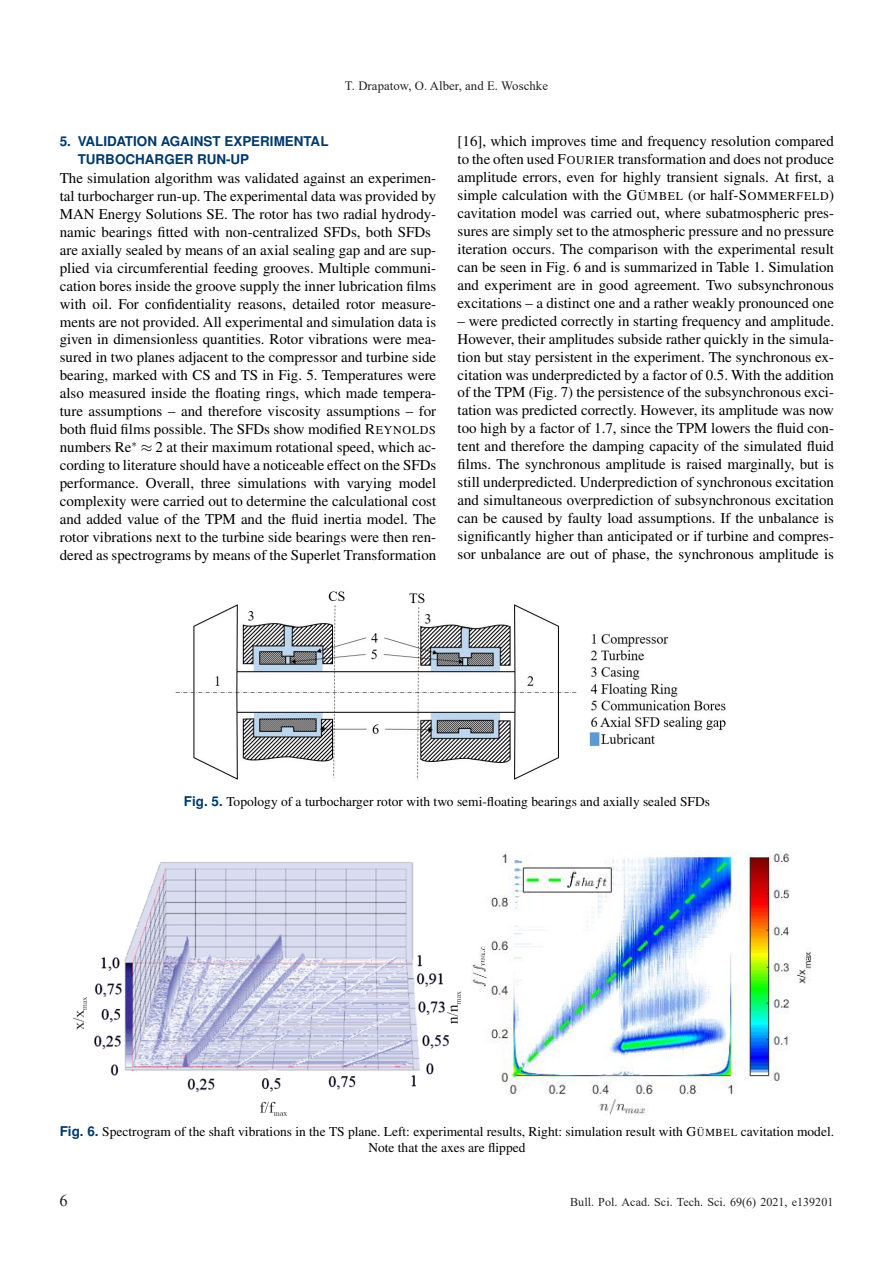
<style>
.page{position:relative;width:893px;height:1263px;background:#fff}
.page>*{position:absolute;margin:0;border:0;box-sizing:border-box;transform-origin:0 0}
.t1{font:16.5px "Times New Roman";color:#231f20}
.t2{font:15px/18px "Nimbus Rom No 9 L";color:#000;text-align:justify}
.t3{font:13.5px/16.5px "Nimbus Rom No 9 L";color:#000;text-align:center}
.t4{font:700 13.5px/18px "Nimbus San L";color:#00386c}
.t5{font:12.75px "Times New Roman";letter-spacing:.005em;color:#231f20}
.t6{font:12px "Times New Roman";letter-spacing:.005em;color:#231f20}
.t7{font:12px "Nimbus Rom No 9 L";color:#000}
.s1{font-size:12px}
.s2{font-family:"CMSY10"}
.s3{font-family:"Nimbus San L";font-weight:700;color:#00386c}
.s4{font-size:10.8px}
</style>
<div class="page">
<img style="left:175px;top:591px;width:551px;height:189px">
<img style="left:73px;top:862px;width:388px;height:253px">
<img style="left:472px;top:851px;width:340px;height:264px">
<p class="t5" style="left:345px;top:76px;width:205px">T. Drapatow, O. Alber, and E. Woschke</p>
<p class="t3" style="left:341px;top:83px;width:214px">T. Drapatow, O. Alber, and E. Woschke</p>
<p class="t4" style="left:78px;top:133px;width:252px;text-indent:-18px">5. VALIDATION AGAINST EXPERIMENTAL<br>TURBOCHARGER RUN-UP</p>
<p class="t2" style="left:60px;top:169px;width:378px;text-align:left">The simulation algorithm was validated against an experimen&shy;tal turbocharger run-up. The experimental data was provided by MAN Energy Solutions SE. The rotor has two radial hydrody&shy;namic bearings fitted with non-centralized SFDs, both SFDs are axially sealed by means of an axial sealing gap and are sup&shy;plied via circumferential feeding grooves. Multiple communi&shy;cation bores inside the groove supply the inner lubrication films with oil. For confidentiality reasons, detailed rotor measure&shy;ments are not provided. All experimental and simulation data is given in dimensionless quantities. Rotor vibrations were mea&shy;sured in two planes adjacent to the compressor and turbine side bearing, marked with CS and TS in Fig. 5. Temperatures were also measured inside the floating rings, which made tempera&shy;ture assumptions – and therefore viscosity assumptions – for both fluid films possible. The SFDs show modified R<span class="s1">EYNOLDS </span>numbers Re<sup>∗</sup> <span class="s2">≈</span> 2 at their maximum rotational speed, which ac&shy;cording to literature should have a noticeable effect on the SFDs performance. Overall, three simulations with varying model complexity were carried out to determine the calculational cost and added value of the TPM and the fluid inertia model. The rotor vibrations next to the turbine side bearings were then ren&shy;dered as spectrograms by means of the Superlet Transformation</p>
<p class="t2" style="left:458px;top:133px;width:378px">[16], which improves time and frequency resolution compared to the often used F<span class="s1">OURIER</span> transformation and does not produce amplitude errors, even for highly transient signals. At first, a simple calculation with the G<span class="s1">ÜMBEL</span> (or half-S<span class="s1">OMMERFELD</span>) cavitation model was carried out, where subatmospheric pres&shy;sures are simply set to the atmospheric pressure and no pressure iteration occurs. The comparison with the experimental result can be seen in Fig. 6 and is summarized in Table 1. Simulation and experiment are in good agreement. Two subsynchronous excitations – a distinct one and a rather weakly pronounced one</p>
<p class="t2" style="left:458px;top:312px;width:378px">– were predicted correctly in starting frequency and amplitude.<br>However, their amplitudes subside rather quickly in the simula&shy;tion but stay persistent in the experiment. The synchronous ex&shy;citation was underpredicted by a factor of 0.5. With the addition of the TPM (Fig. 7) the persistence of the subsynchronous exci&shy;tation was predicted correctly. However, its amplitude was now too high by a factor of 1.7, since the TPM lowers the fluid con&shy;tent and therefore the damping capacity of the simulated fluid films. The synchronous amplitude is raised marginally, but is still underpredicted. Underprediction of synchronous excitation and simultaneous overprediction of subsynchronous excitation can be caused by faulty load assumptions. If the unbalance is significantly higher than anticipated or if turbine and compres&shy;sor unbalance are out of phase, the synchronous amplitude is</p>
<p class="t3" style="left:184px;top:793px;width:528px"><span class="s3">Fig. 5.</span> Topology of a turbocharger rotor with two semi-floating bearings and axially sealed SFDs</p>
<p class="t3" style="left:60px;top:1123px;width:776px"><span class="s3">Fig. 6.</span> Spectrogram of the shaft vibrations in the TS plane. Left: experimental results, Right: simulation result with G<span class="s4">ÜMBEL</span> cavitation model.<br>Note that the axes are flipped</p>
<p class="t1" style="left:60px;top:1189px;width:10px">6</p>
<p class="t6" style="left:570px;top:1194px;width:265px">Bull. Pol. Acad. Sci. Tech. Sci. 69(6) 2021, e139201</p>
<p class="t2" style="left:60px;top:1196px;width:9px">6</p>
<p class="t7" style="left:579px;top:1199px;width:257px">Bull. Pol. Acad. Sci. Tech. Sci. 69(6) 2021, e139201</p>
</div>
